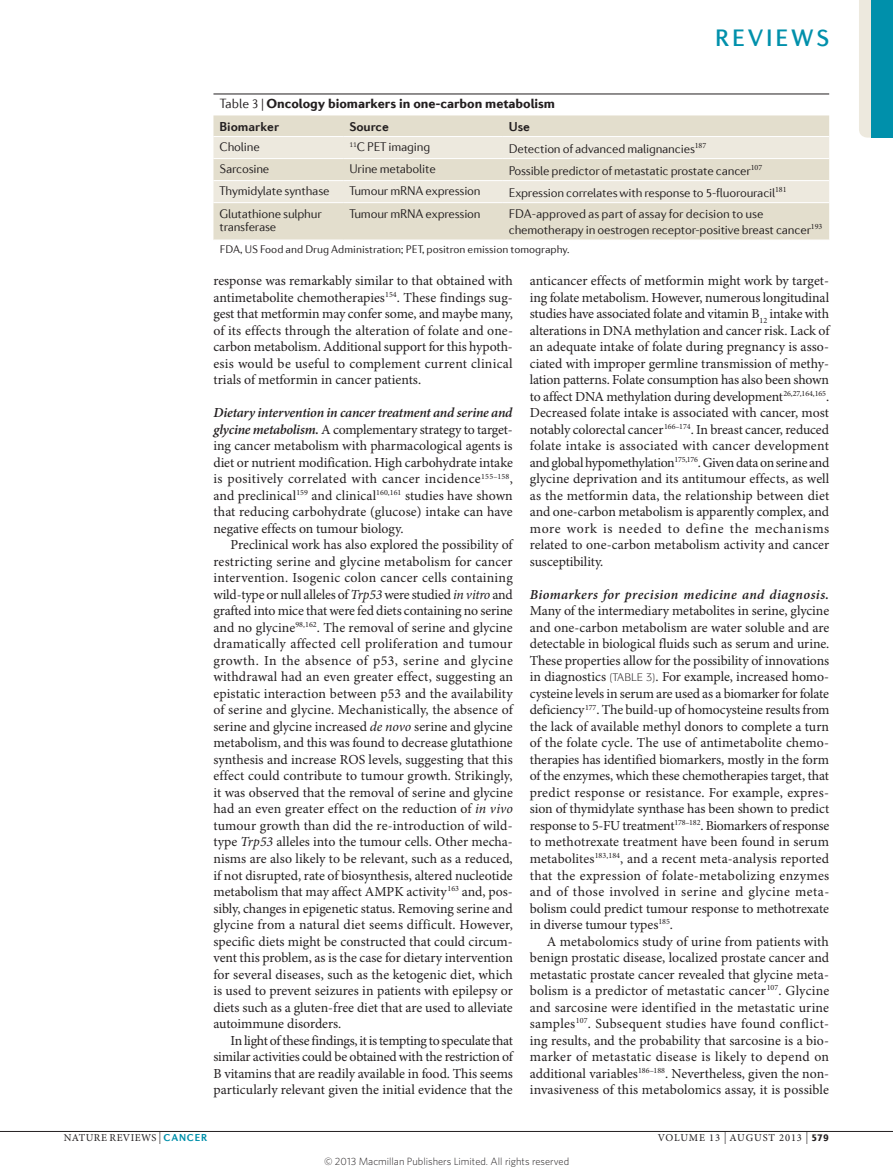
<style>
.page{position:relative;width:893px;height:1174px;background:#fff}
.page>*{position:absolute;margin:0;border:0;box-sizing:border-box;transform-origin:0 0}
.t1{font:500 24px "Diverda Sans Com";letter-spacing:.115em;color:#0090ab}
.bodyindent{font:13.8px/16.5px "Minion Pro";letter-spacing:-.005em;color:#231f20;text-align:justify}
.bodyfirst_inline{font:13.8px/16.5px "Minion Pro";color:#231f20;text-align:justify}
.tabletitle{font:900 13.5px "Diverda Sans Com";letter-spacing:-.005em;color:#231f20}
.tableheading{font:700 13.05px "Diverda Sans Com";color:#231f20}
.tabletext{font:300 12.75px/13.5px "Diverda Sans Com";letter-spacing:-.015em;color:#231f20}
.tablefootnote{font:300 11.25px "Diverda Sans Com";color:#231f20}
.t2{font:300 10.5px "Whitney";color:#231f20}
.t3{font:10.5px "Minion Pro";letter-spacing:.085em;color:#231f20}
.t4{font:10.5px "Minion Pro";letter-spacing:.04em;color:#231f20}
.s1{font-weight:300}
.s2{font-weight:600;font-style:italic}
.s3{font-style:italic}
.s4{font-size:12px}
.s5{font-family:"Diverda Sans Com";font-weight:700;font-size:10.2px;color:#0090ab}
.s6{font-family:"Diverda Sans Com";font-weight:900}
</style>
<div class="page">
<hr style="left:0;top:1131px;width:893px;height:1px;background:#231f20">
<hr style="left:213px;top:94px;width:616px;height:1px;background:#231f20">
<div style="left:213px;top:115px;width:616px;height:125px;background:#e3decd"></div>
<svg style="left:213px;top:137px;width:616px;height:65px;background:#e9e5d8"></svg>
<hr style="left:213px;top:136px;width:130px;height:1px;background:#fff">
<hr style="left:343px;top:136px;width:160px;height:1px;background:#fff">
<hr style="left:503px;top:136px;width:326px;height:1px;background:#fff">
<hr style="left:213px;top:158px;width:130px;height:1px;background:#fff">
<hr style="left:343px;top:158px;width:160px;height:1px;background:#fff">
<hr style="left:503px;top:158px;width:326px;height:1px;background:#fff">
<hr style="left:213px;top:180px;width:130px;height:1px;background:#fff">
<hr style="left:343px;top:180px;width:160px;height:1px;background:#fff">
<hr style="left:503px;top:180px;width:326px;height:1px;background:#fff">
<hr style="left:213px;top:202px;width:130px;height:1px;background:#fff">
<hr style="left:343px;top:202px;width:160px;height:1px;background:#fff">
<hr style="left:503px;top:202px;width:326px;height:1px;background:#fff">
<svg style="left:859px;top:0;width:13px;height:138px;background:#dae2da"></svg>
<div style="left:872px;top:0;width:21px;height:138px;background:#0090ab"></div>
<h1 class="t1" style="left:715px;top:24px;width:116px">REVIEWS</h1>
<p class="tabletitle" style="left:220px;top:96px;width:337px"><span class="s1">Table 3 |</span> Oncology biomarkers in one-carbon metabolism</p>
<p class="tableheading" style="left:219px;top:118px;width:61px">Biomarker</p>
<p class="tableheading" style="left:349px;top:118px;width:41px">Source</p>
<p class="tableheading" style="left:509px;top:118px;width:23px">Use</p>
<p class="tabletext" style="left:219px;top:140px;width:42px">Choline</p>
<p class="tabletext" style="left:349px;top:140px;width:82px"><sup>11</sup>C PET imaging</p>
<p class="tabletext" style="left:509px;top:141px;width:199px">Detection of advanced malignancies<sup>187</sup></p>
<p class="tabletext" style="left:219px;top:162px;width:51px">Sarcosine</p>
<p class="tabletext" style="left:349px;top:162px;width:88px">Urine metabolite</p>
<p class="tabletext" style="left:509px;top:163px;width:255px">Possible predictor of metastatic prostate cancer<sup>107</sup></p>
<p class="tabletext" style="left:219px;top:184px;width:112px">Thymidylate synthase</p>
<p class="tabletext" style="left:349px;top:184px;width:133px">Tumour mRNA expression</p>
<p class="tabletext" style="left:509px;top:185px;width:279px">Expression correlates with response to 5‑fluorouracil<sup>181</sup></p>
<p class="tabletext" style="left:219px;top:206px;width:104px">Glutathione sulphur transferase</p>
<p class="tabletext" style="left:349px;top:206px;width:133px">Tumour mRNA expression</p>
<p class="tabletext" style="left:509px;top:205px;width:315px;line-height:16.5px">FDA-approved as part of assay for decision to use chemotherapy in oestrogen receptor-positive breast cancer<sup>193</sup></p>
<p class="tablefootnote" style="left:220px;top:243px;width:351px">FDA, US Food and Drug Administration; PET, positron emission tomography.</p>
<p class="bodyfirst_inline" style="left:213px;top:273px;width:301px">response was remarkably similar to that obtained with antimetabolite chemotherapies<sup>154</sup>. These findings sug&shy;gest that metformin may confer some, and maybe many, of its effects through the alteration of folate and one&shy;carbon metabolism. Additional support for this hypoth&shy;esis would be useful to complement current clinical trials of metformin in cancer patients.</p>
<p class="bodyfirst_inline" style="left:213px;top:405px;width:301px"><span class="s2">Dietary intervention in cancer treatment and serine and glycine metabolism.</span> A complementary strategy to target&shy;ing cancer metabolism with pharmacological agents is diet or nutrient modification. High carbohydrate intake is positively correlated with cancer incidence<sup>155–158</sup>, and preclinical<sup>159</sup> and clinical<sup>160,161</sup> studies have shown that reducing carbohydrate (glucose) intake can have negative effects on tumour biology.</p>
<p class="bodyindent" style="left:213px;top:537px;width:301px;text-indent:17px">Preclinical work has also explored the possibility of restricting serine and glycine metabolism for cancer intervention. Isogenic colon cancer cells containing wild-type or null alleles of <span class="s3">Trp53</span> were studied <span class="s3">in vitro</span> and grafted into mice that were fed diets containing no serine and no glycine<sup>98,162</sup>. The removal of serine and glycine dramatically affected cell proliferation and tumour growth. In the absence of p53, serine and glycine withdrawal had an even greater effect, suggesting an epistatic interaction between p53 and the availability of serine and glycine. Mechanistically, the absence of serine and glycine increased <span class="s3">de novo</span> serine and glycine metabolism, and this was found to decrease glutathione synthesis and increase ROS levels, suggesting that this effect could contribute to tumour growth. Strikingly, it was observed that the removal of serine and glycine had an even greater effect on the reduction of <span class="s3">in vivo </span>tumour growth than did the re‑introduction of wild&shy;type <span class="s3">Trp53</span> alleles into the tumour cells. Other mecha&shy;nisms are also likely to be relevant, such as a reduced, if not disrupted, rate of biosynthesis, altered nucleotide metabolism that may affect AMPK activity<sup>163</sup> and, pos&shy;sibly, changes in epigenetic status. Removing serine and glycine from a natural diet seems difficult. However, specific diets might be constructed that could circum&shy;vent this problem, as is the case for dietary intervention for several diseases, such as the ketogenic diet, which is used to prevent seizures in patients with epilepsy or diets such as a gluten-free diet that are used to alleviate autoimmune disorders.</p>
<p class="bodyindent" style="left:213px;top:1032px;width:301px;text-indent:17px">In light of these findings, it is tempting to speculate that similar activities could be obtained with the restriction of B vitamins that are readily available in food. This seems particularly relevant given the initial evidence that the</p>
<p class="bodyindent" style="left:530px;top:273px;width:301px;text-align:left">anticancer effects of metformin might work by target&shy;ing folate metabolism. However, numerous longitudinal studies have associated folate and vitamin B<sub>12</sub> intake with alterations in DNA methylation and cancer risk. Lack of an adequate intake of folate during pregnancy is asso&shy;ciated with improper germline transmission of methy&shy;lation patterns. Folate consumption has also been shown to affect DNA methylation during development<sup>26,27,164,165</sup>.<br>Decreased folate intake is associated with cancer, most notably colorectal cancer<sup>166–174</sup>. In breast cancer, reduced folate intake is associated with cancer development and global hypomethylation<sup>175,176</sup>. Given data on serine and glycine deprivation and its antitumour effects, as well as the metformin data, the relationship between diet and one-carbon metabolism is apparently complex, and more work is needed to define the mechanisms related to one-carbon metabolism activity and cancer susceptibility.</p>
<p class="bodyfirst_inline" style="left:530px;top:587px;width:301px"><span class="s2">Biomarkers for precision medicine and diagnosis.<br></span>Many of the intermediary metabolites in serine, glycine and one-carbon metabolism are water soluble and are detectable in biological fluids such as serum and urine.<br>These properties allow for the possibility of innovations in diagnostics</p>
<p class="bodyfirst_inline" style="left:530px;top:669px;width:301px;text-align:left;text-indent:116px">✓ . For example, increased homo&shy;cysteine levels in serum are used as a biomarker for folate deficiency<sup>177</sup>. The build-up of homocysteine results from the lack of available methyl donors to complete a turn of the folate cycle. The use of antimetabolite chemo&shy;therapies has identified biomarkers, mostly in the form of the enzymes, which these chemotherapies target, that predict response or resistance. For example, expres&shy;sion of thymidylate synthase has been shown to predict response to 5‑FU treatment<sup>178–182</sup>. Biomarkers of response to methotrexate treatment have been found in serum metabolites<sup>183,184</sup>, and a recent meta-analysis reported that the expression of folate-metabolizing enzymes and of those involved in serine and glycine meta&shy;bolism could predict tumour response to methotrexate in diverse tumour types<sup>185</sup>.</p>
<p class="bodyindent" style="left:530px;top:933px;width:301px;text-indent:17px">A metabolomics study of urine from patients with benign prostatic disease, localized prostate cancer and metastatic prostate cancer revealed that glycine meta&shy;bolism is a predictor of metastatic cancer<sup>107</sup>. Glycine and sarcosine were identified in the metastatic urine samples<sup>107</sup>. Subsequent studies have found conflict&shy;ing results, and the probability that sarcosine is a bio&shy;marker of metastatic disease is likely to depend on additional variables<sup>186–188</sup>. Nevertheless, given the non&shy;invasiveness of this metabolomics assay, it is possible</p>
<p class="t4" style="left:64px;top:1131px;width:145px">NATURE REVIEWS <span class="s4">|</span> <span class="s5">CANCER</span></p>
<p class="t3" style="left:658px;top:1131px;width:173px">VOLUME 13 <span class="s4">|</span> AUGUST 2013 <span class="s4">|</span> <span class="s6">579</span></p>
<p class="t2" style="left:324px;top:1154px;width:247px">© 2013 Macmillan Publishers Limited. All rights reserved</p>
</div>
